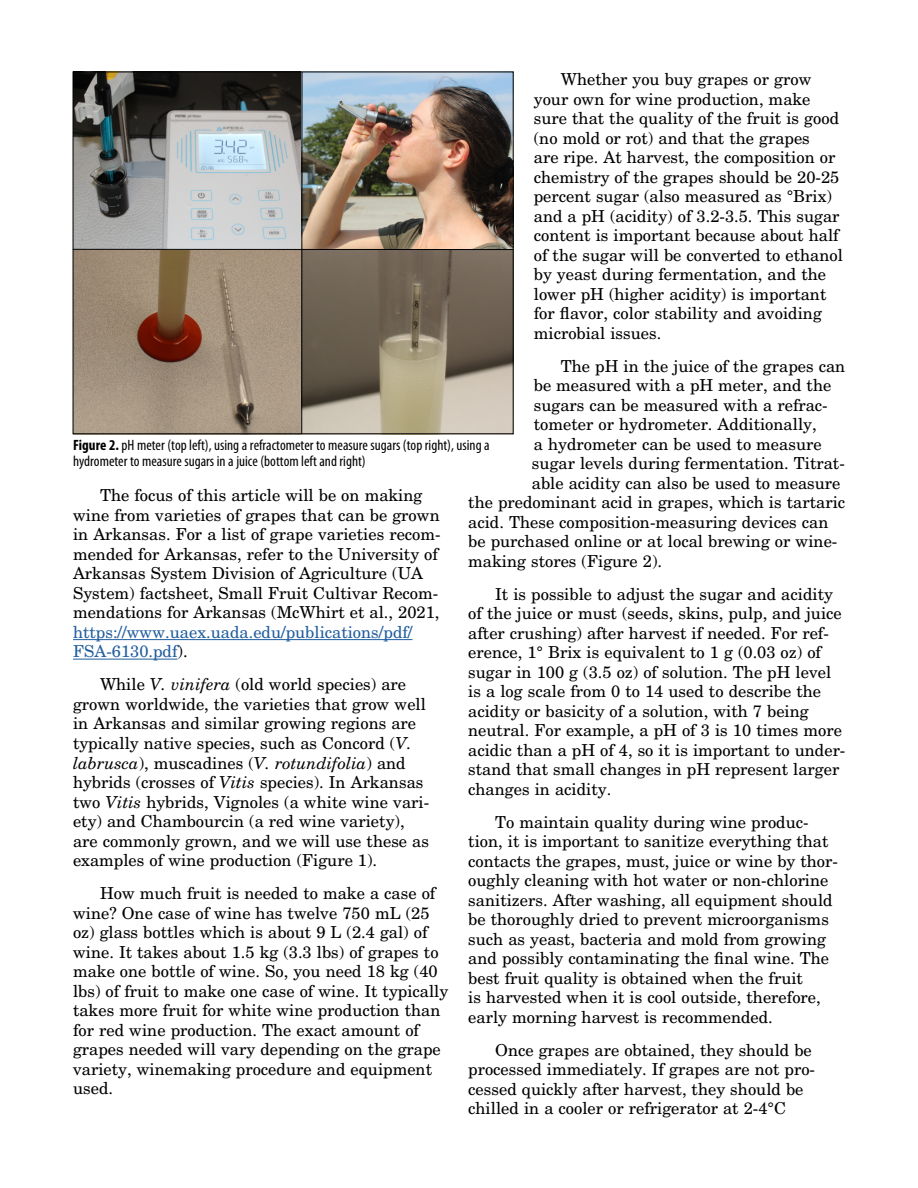
<style>
.page{position:relative;width:918px;height:1188px;background:#fff}
.page>*{position:absolute;margin:0;border:0;box-sizing:border-box;transform-origin:0 0}
.t1{font:16.5px/19.5px "New Century Schlbk";color:#000}
.t2{font:16.5px/19.5px "New Century Schlbk";color:#215e9e}
.t3{font:condensed 15px/16.5px "Myriad Pro";color:#000}
.s1{font-weight:700}
.s2{color:#000}
.s3{font-style:italic}
</style>
<div class="page">
<hr style="left:73px;top:639px;width:340px;height:1px;background:#215e9e">
<hr style="left:73px;top:659px;width:105px;height:1px;background:#215e9e">
<img style="left:75px;top:74px;width:437px;height:358px">
<hr style="left:301px;top:72px;width:1px;height:362px;background:#000">
<hr style="left:73px;top:249px;width:440px;height:1px;background:#000">
<p class="t1" style="left:534px;top:69px;width:311px;text-indent:27px">Whether you buy grapes or grow your own for wine production, make sure that the quality of the fruit is good (no mold or rot) and that the grapes<br>are ripe. At harvest, the composition or chemistry of the grapes should be 20-25 percent sugar (also measured as °Brix) and a pH (acidity) of 3.2-3.5. This sugar content is important because about half of the sugar will be converted to ethanol by yeast during fermentation, and the lower pH (higher acidity) is important for flavor, color stability and avoiding microbial issues.</p>
<p class="t1" style="left:561px;top:356px;width:286px">The pH in the juice of the grapes can</p>
<p class="t1" style="left:534px;top:376px;width:299px">be measured with a pH meter, and the</p>
<p class="t1" style="left:534px;top:395px;width:295px">sugars can be measured with a refrac-</p>
<p class="t1" style="left:534px;top:415px;width:284px">tometer or hydrometer. Additionally,</p>
<p class="t1" style="left:534px;top:434px;width:289px">a hydrometer can be used to measure</p>
<p class="t1" style="left:532px;top:454px;width:314px">sugar levels during fermentation. Titrat-</p>
<p class="t1" style="left:532px;top:473px;width:310px">able acidity can also be used to measure</p>
<p class="t1" style="left:468px;top:493px;width:378px">the predominant acid in grapes, which is tartaric</p>
<p class="t1" style="left:468px;top:512px;width:362px">acid. These composition-measuring devices can</p>
<p class="t1" style="left:468px;top:532px;width:371px">be purchased online or at local brewing or wine-</p>
<p class="t1" style="left:468px;top:551px;width:195px">making stores (Figure 2).</p>
<p class="t1" style="left:468px;top:584px;width:379px;text-indent:27px">It is possible to adjust the sugar and acidity of the juice or must (seeds, skins, pulp, and juice after crushing) after harvest if needed. For ref&shy;erence, 1° Brix is equivalent to 1 g (0.03 oz) of sugar in 100 g (3.5 oz) of solution. The pH level is a log scale from 0 to 14 used to describe the acidity or basicity of a solution, with 7 being neutral. For example, a pH of 3 is 10 times more acidic than a pH of 4, so it is important to under&shy;stand that small changes in pH represent larger changes in acidity.</p>
<p class="t1" style="left:468px;top:812px;width:371px;text-indent:27px">To maintain quality during wine produc&shy;tion, it is important to sanitize everything that contacts the grapes, must, juice or wine by thor&shy;oughly cleaning with hot water or non-chlorine sanitizers. After washing, all equipment should be thoroughly dried to prevent microorganisms such as yeast, bacteria and mold from growing and possibly contaminating the final wine. The best fruit quality is obtained when the fruit<br>is harvested when it is cool outside, therefore, early morning harvest is recommended.</p>
<p class="t1" style="left:468px;top:1040px;width:348px;text-indent:27px">Once grapes are obtained, they should be processed immediately. If grapes are not pro&shy;cessed quickly after harvest, they should be chilled in a cooler or refrigerator at 2-4°C</p>
<p class="t3" style="left:73px;top:436px;width:418px"><span class="s1">Figure 2.</span> pH meter (top left), using a refractometer to measure sugars (top right), using a hydrometer to measure sugars in a juice (bottom left and right)</p>
<p class="t1" style="left:73px;top:486px;width:369px;text-indent:27px">The focus of this article will be on making wine from varieties of grapes that can be grown in Arkansas. For a list of grape varieties recom&shy;mended for Arkansas, refer to the University of Arkansas System Division of Agriculture (UA System) factsheet, Small Fruit Cultivar Recom&shy;mendations for Arkansas (McWhirt et al., 2021,</p>
<p class="t2" style="left:73px;top:622px;width:341px">https://www.uaex.uada.edu/publications/pdf/<br>FSA-6130.pdf<span class="s2">).</span></p>
<p class="t1" style="left:73px;top:675px;width:358px;text-indent:27px">While <span class="s3">V. vinifera</span> (old world species) are grown worldwide, the varieties that grow well in Arkansas and similar growing regions are typically native species, such as Concord (<span class="s3">V. labrusca</span>), muscadines (<span class="s3">V. rotundifolia</span>) and hybrids (crosses of <span class="s3">Vitis</span> species). In Arkansas two <span class="s3">Vitis</span> hybrids, Vignoles (a white wine vari&shy;ety) and Chambourcin (a red wine variety), are commonly grown, and we will use these as examples of wine production (Figure 1).</p>
<p class="t1" style="left:73px;top:883px;width:377px;text-indent:27px">How much fruit is needed to make a case of wine? One case of wine has twelve 750 mL (25 oz) glass bottles which is about 9 L (2.4 gal) of wine. It takes about 1.5 kg (3.3 lbs) of grapes to make one bottle of wine. So, you need 18 kg (40 lbs) of fruit to make one case of wine. It typically takes more fruit for white wine production than for red wine production. The exact amount of grapes needed will vary depending on the grape variety, winemaking procedure and equipment used.</p>
</div>
